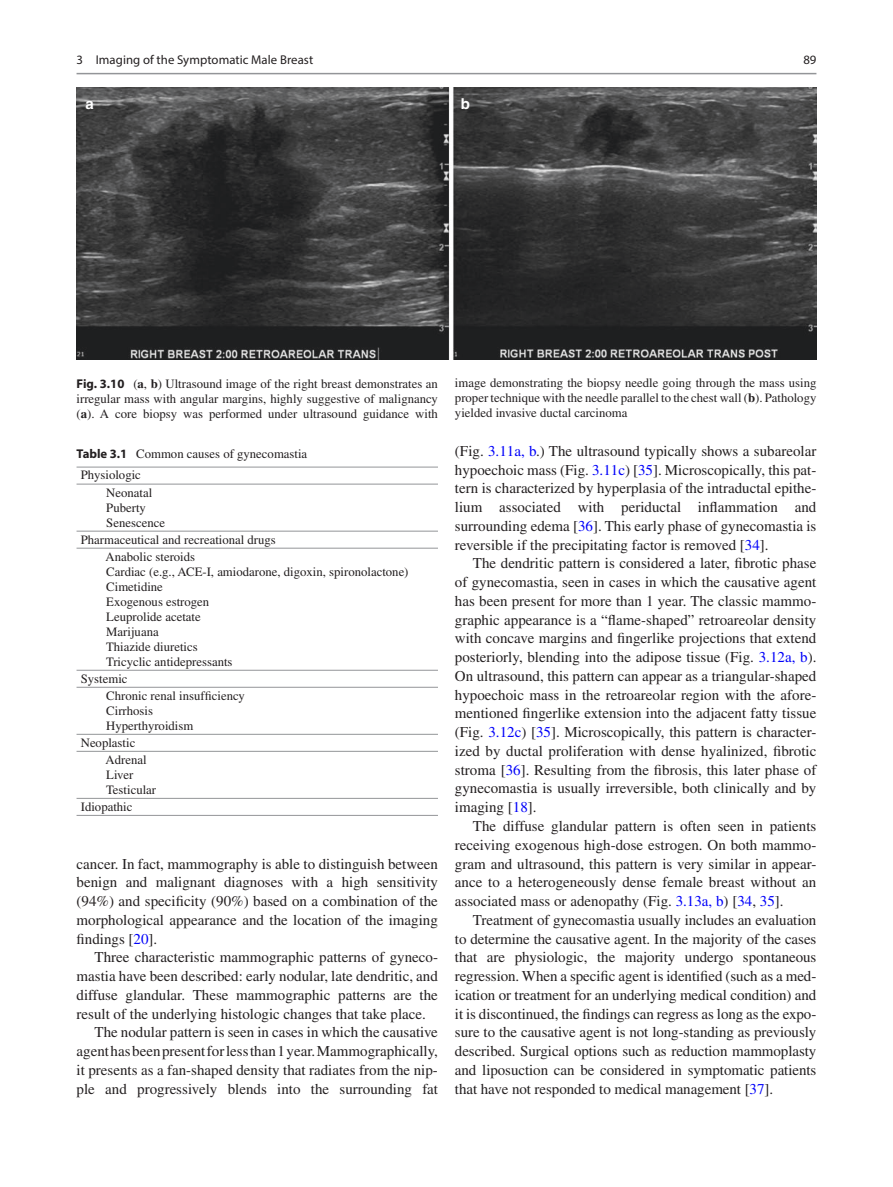
<style>
.page{position:relative;width:893px;height:1187px;background:#fff}
.page>*{position:absolute;margin:0;border:0;box-sizing:border-box;transform-origin:0 0}
.t1{font:15px/18.8px "Times LT Std";color:#231f20;text-align:justify}
.t2{font:700 15px "Helvetica";color:#fff}
.t3{font:12.75px/15px "Times LT Std";color:#231f20}
.t4{font:12.75px "Myriad Pro Regular 3";letter-spacing:.005em;color:#231f20}
.t5{font:12.75px "Myriad Pro";color:#231f20}
.s1{font-family:"Myriad Pro";font-weight:700}
.s2{font-weight:700}
.s3{color:#0000fa}
</style>
<div class="page">
<img style="left:77px;top:88px;width:739px;height:271px">
<hr style="left:77px;top:466px;width:361px;height:1px;background:#939598">
<hr style="left:77px;top:483px;width:361px;height:1px;background:#939598">
<hr style="left:77px;top:530px;width:361px;height:1px;background:#939598">
<hr style="left:77px;top:547px;width:361px;height:1px;background:#939598">
<hr style="left:77px;top:669px;width:361px;height:1px;background:#939598">
<hr style="left:77px;top:686px;width:361px;height:1px;background:#939598">
<hr style="left:77px;top:734px;width:361px;height:1px;background:#939598">
<hr style="left:77px;top:751px;width:361px;height:1px;background:#939598">
<hr style="left:77px;top:798px;width:361px;height:1px;background:#939598">
<hr style="left:77px;top:815px;width:361px;height:1px;background:#939598">
<hr style="left:77px;top:73px;width:739px;height:1px;background:#939598">
<p class="t4" style="left:77px;top:52px;width:238px">3 Imaging of the Symptomatic Male Breast</p>
<p class="t2" style="left:85px;top:94px;width:10px">a</p>
<p class="t2" style="left:461px;top:94px;width:11px">b</p>
<p class="t5" style="left:803px;top:52px;width:15px">89</p>
<p class="t3" style="left:77px;top:376px;width:363px;text-align:justify"><span class="s1">Fig. 3.10</span> (<span class="s2">a</span>, <span class="s2">b</span>) Ultrasound image of the right breast demonstrates an irregular mass with angular margins, highly suggestive of malignancy (<span class="s2">a</span>). A core biopsy was performed under ultrasound guidance with</p>
<p class="t3" style="left:455px;top:375px;width:363px;text-align:justify">image demonstrating the biopsy needle going through the mass using proper technique with the needle parallel to the chest wall (<span class="s2">b</span>). Pathology yielded invasive ductal carcinoma</p>
<p class="t3" style="left:81px;top:442px;width:228px;line-height:21.8px;text-indent:-4px"><span class="s1">Table 3.1</span> Common causes of gynecomastia<br>Physiologic</p>
<p class="t3" style="left:106px;top:484px;width:60px">Neonatal<br>Puberty<br>Senescence</p>
<p class="t3" style="left:106px;top:530px;width:172px;line-height:17px;text-indent:-25px">Pharmaceutical and recreational drugs<br>Anabolic steroids</p>
<p class="t3" style="left:106px;top:563px;width:304px">Cardiac (e.g., ACE-I, amiodarone, digoxin, spironolactone)<br>Cimetidine<br>Exogenous estrogen<br>Leuprolide acetate<br>Marijuana<br>Thiazide diuretics<br>Tricyclic antidepressants</p>
<p class="t3" style="left:106px;top:669px;width:140px;line-height:17px;text-indent:-26px">Systemic<br>Chronic renal insufficiency</p>
<p class="t3" style="left:106px;top:702px;width:89px">Cirrhosis<br>Hyperthyroidism</p>
<p class="t3" style="left:106px;top:733px;width:43px;line-height:17px;text-indent:-25px">Neoplastic<br>Adrenal</p>
<p class="t3" style="left:106px;top:766px;width:52px">Liver<br>Testicular</p>
<p class="t3" style="left:81px;top:798px;width:53px">Idiopathic</p>
<p class="t1" style="left:455px;top:441px;width:363px">(Fig. <span class="s3">3.11a, b</span>.) The ultrasound typically shows a subareolar hypoechoic mass (Fig. <span class="s3">3.11c</span>) [<span class="s3">35</span>]. Microscopically, this pat&shy;tern is characterized by hyperplasia of the intraductal epithe&shy;lium associated with periductal inflammation and surrounding edema [<span class="s3">36</span>]. This early phase of gynecomastia is reversible if the precipitating factor is removed [<span class="s3">34</span>].</p>
<p class="t1" style="left:455px;top:554px;width:363px;text-indent:18px">The dendritic pattern is considered a later, fibrotic phase of gynecomastia, seen in cases in which the causative agent has been present for more than 1 year. The classic mammo&shy;graphic appearance is a “flame-shaped” retroareolar density with concave margins and fingerlike projections that extend posteriorly, blending into the adipose tissue (Fig. <span class="s3">3.12a, b</span>).<br>On ultrasound, this pattern can appear as a triangular-shaped hypoechoic mass in the retroareolar region with the afore&shy;mentioned fingerlike extension into the adjacent fatty tissue (Fig. <span class="s3">3.12c</span>) [<span class="s3">35</span>]. Microscopically, this pattern is character&shy;ized by ductal proliferation with dense hyalinized, fibrotic stroma [<span class="s3">36</span>]. Resulting from the fibrosis, this later phase of gynecomastia is usually irreversible, both clinically and by imaging [<span class="s3">18</span>].</p>
<p class="t1" style="left:455px;top:816px;width:363px;text-indent:18px">The diffuse glandular pattern is often seen in patients receiving exogenous high-dose estrogen. On both mammo&shy;gram and ultrasound, this pattern is very similar in appear&shy;ance to a heterogeneously dense female breast without an associated mass or adenopathy (Fig. <span class="s3">3.13a, b</span>) [<span class="s3">34</span>, <span class="s3">35</span>].</p>
<p class="t1" style="left:455px;top:910px;width:363px;text-indent:18px">Treatment of gynecomastia usually includes an evaluation to determine the causative agent. In the majority of the cases that are physiologic, the majority undergo spontaneous regression. When a specific agent is identified (such as a med&shy;ication or treatment for an underlying medical condition) and it is discontinued, the findings can regress as long as the expo&shy;sure to the causative agent is not long-standing as previously described. Surgical options such as reduction mammoplasty and liposuction can be considered in symptomatic patients that have not responded to medical management [<span class="s3">37</span>].</p>
<p class="t1" style="left:77px;top:854px;width:363px">cancer. In fact, mammography is able to distinguish between benign and malignant diagnoses with a high sensitivity (94%) and specificity (90%) based on a combination of the morphological appearance and the location of the imaging findings [<span class="s3">20</span>].</p>
<p class="t1" style="left:95px;top:947px;width:345px">Three characteristic mammographic patterns of gyneco-</p>
<p class="t1" style="left:77px;top:966px;width:363px">mastia have been described: early nodular, late dendritic, and</p>
<p class="t1" style="left:77px;top:985px;width:363px">diffuse glandular. These mammographic patterns are the</p>
<p class="t1" style="left:77px;top:1004px;width:351px">result of the underlying histologic changes that take place.</p>
<p class="t1" style="left:95px;top:1022px;width:345px">The nodular pattern is seen in cases in which the causative</p>
<p class="t1" style="left:77px;top:1041px;width:363px">agent has been present for less than 1 year. Mammographically,</p>
<p class="t1" style="left:77px;top:1060px;width:363px">it presents as a fan-shaped density that radiates from the nip-</p>
<p class="t1" style="left:77px;top:1079px;width:363px">ple and progressively blends into the surrounding fat</p>
</div>
